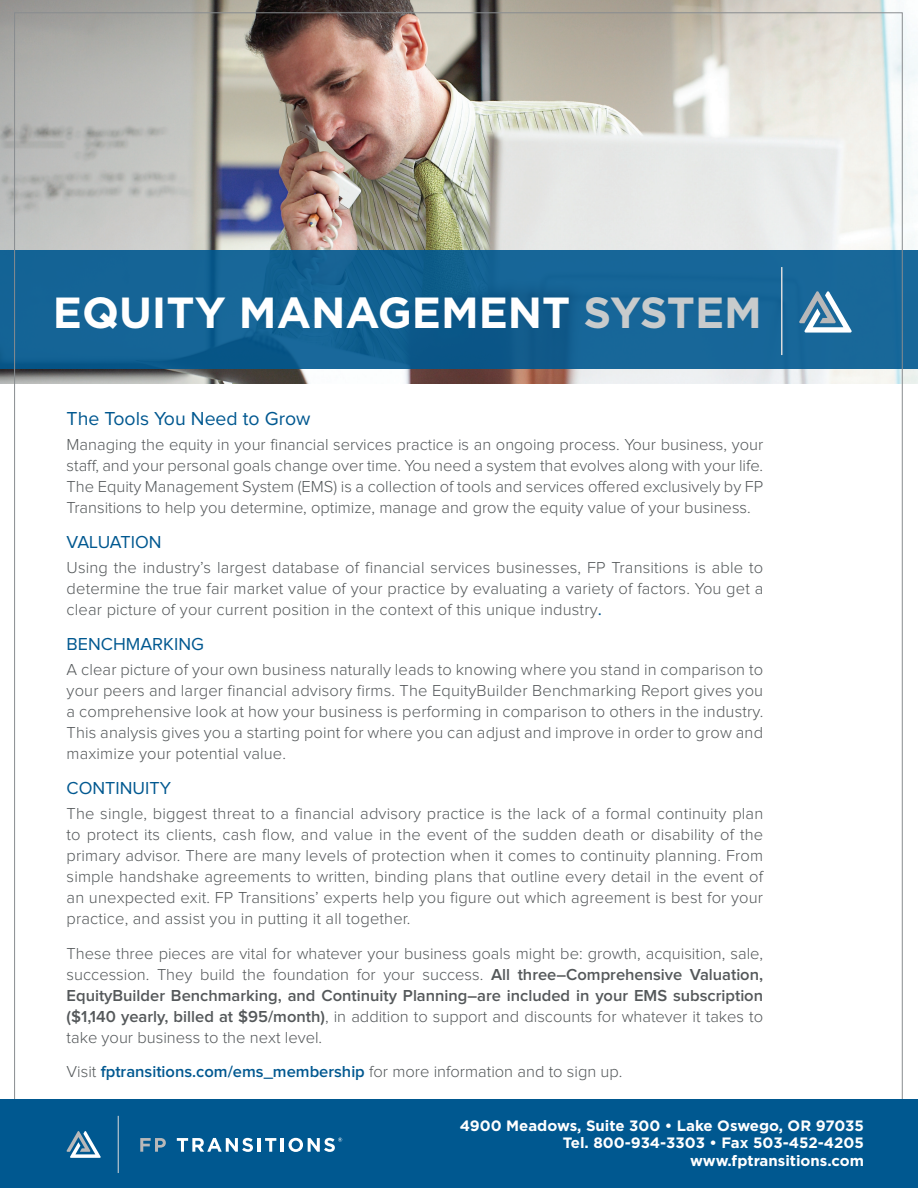
<style>
.page{position:relative;width:918px;height:1188px;background:#fff}
.page>*{position:absolute;margin:0;border:0;box-sizing:border-box;transform-origin:0 0}
.service{font:700 43.5px "Gotham";color:#fff}
.subhead{font:19.5px "Proxima Nova";color:#005890}
.subhead-2{font:18px "Proxima Nova";color:#005890}
.copy{font:300 16.5px/21px "Proxima Nova";letter-spacing:.01em;color:#54585a;text-align:justify}
.t1{font:700 15px "Gotham";color:#fff}
.s1{color:#c8cbcc}
.s2{font-weight:400;font-size:18px;color:#005890}
.s3{font-weight:600}
.s4{font-weight:600;color:#005890}
</style>
<div class="page">
<img style="left:0;top:0;width:918px;height:383px">
<div style="left:0;top:250px;width:918px;height:119px;background:linear-gradient(to right,#116091,#186697)"></div>
<svg style="left:799px;top:291px;width:53px;height:42px"></svg>
<hr style="left:781px;top:267px;width:1px;height:88px;background:#dcdbdc">
<div style="left:0;top:1100px;width:918px;height:88px;background:#005890"></div>
<svg style="left:140px;top:1138px;width:26px;height:14px"></svg>
<svg style="left:177px;top:1138px;width:76px;height:14px"></svg>
<hr style="left:258px;top:1138px;width:3px;height:14px;background:#fff">
<svg style="left:265px;top:1138px;width:11px;height:14px"></svg>
<hr style="left:281px;top:1138px;width:3px;height:14px;background:#fff">
<svg style="left:289px;top:1138px;width:53px;height:14px"></svg>
<hr style="left:118px;top:1116px;width:1px;height:57px;background:#dcdbdc">
<svg style="left:67px;top:1131px;width:34px;height:27px"></svg>
<p class="service" style="left:53px;top:287px;width:711px">EQUITY MANAGEMENT <span class="s1">SYSTEM</span></p>
<p class="subhead" style="left:67px;top:407px;width:246px">The Tools You Need to Grow</p>
<p class="copy" style="left:67px;top:434px;width:698px">Managing the equity in your financial services practice is an ongoing process. Your business, your staff, and your personal goals change over time. You need a system that evolves along with your life.<br>The Equity Management System (EMS) is a collection of tools and services offered exclusively by FP Transitions to help you determine, optimize, manage and grow the equity value of your business.</p>
<p class="subhead-2" style="left:67px;top:531px;width:96px">VALUATION</p>
<p class="copy" style="left:67px;top:557px;width:698px">Using the industry’s largest database of financial services businesses, FP Transitions is able to determine the true fair market value of your practice by evaluating a variety of factors. You get a clear picture of your current position in the context of this unique industry<span class="s2">.</span></p>
<p class="subhead-2" style="left:67px;top:633px;width:139px">BENCHMARKING</p>
<p class="copy" style="left:67px;top:659px;width:698px">A clear picture of your own business naturally leads to knowing where you stand in comparison to your peers and larger financial advisory firms. The EquityBuilder Benchmarking Report gives you a comprehensive look at how your business is performing in comparison to others in the industry.<br>This analysis gives you a starting point for where you can adjust and improve in order to grow and maximize your potential value.</p>
<p class="subhead-2" style="left:67px;top:777px;width:106px">CONTINUITY</p>
<p class="copy" style="left:67px;top:803px;width:698px">The single, biggest threat to a financial advisory practice is the lack of a formal continuity plan to protect its clients, cash flow, and value in the event of the sudden death or disability of the primary advisor. There are many levels of protection when it comes to continuity planning. From simple handshake agreements to written, binding plans that outline every detail in the event of an unexpected exit. FP Transitions’ experts help you figure out which agreement is best for your practice, and assist you in putting it all together.</p>
<p class="copy" style="left:67px;top:942px;width:698px">These three pieces are vital for whatever your business goals might be: growth, acquisition, sale, succession. They build the foundation for your success. <span class="s3">All three–Comprehensive Valuation, EquityBuilder Benchmarking, and Continuity Planning–are included in your EMS subscription ($1,140 yearly, billed at $95/month)</span>, in addition to support and discounts for whatever it takes to take your business to the next level.</p>
<p class="copy" style="left:67px;top:1061px;width:557px">Visit <span class="s4">fptransitions.com/ems_membership</span> for more information and to sign up.</p>
<p class="t1" style="left:460px;top:1117px;width:406px">4900 Meadows, Suite 300 • Lake Oswego, OR 97035</p>
<p class="t1" style="left:563px;top:1134px;width:303px">Tel. 800-934-3303 • Fax 503-452-4205</p>
<p class="t1" style="left:690px;top:1152px;width:175px">www.fptransitions.com</p>
</div>
